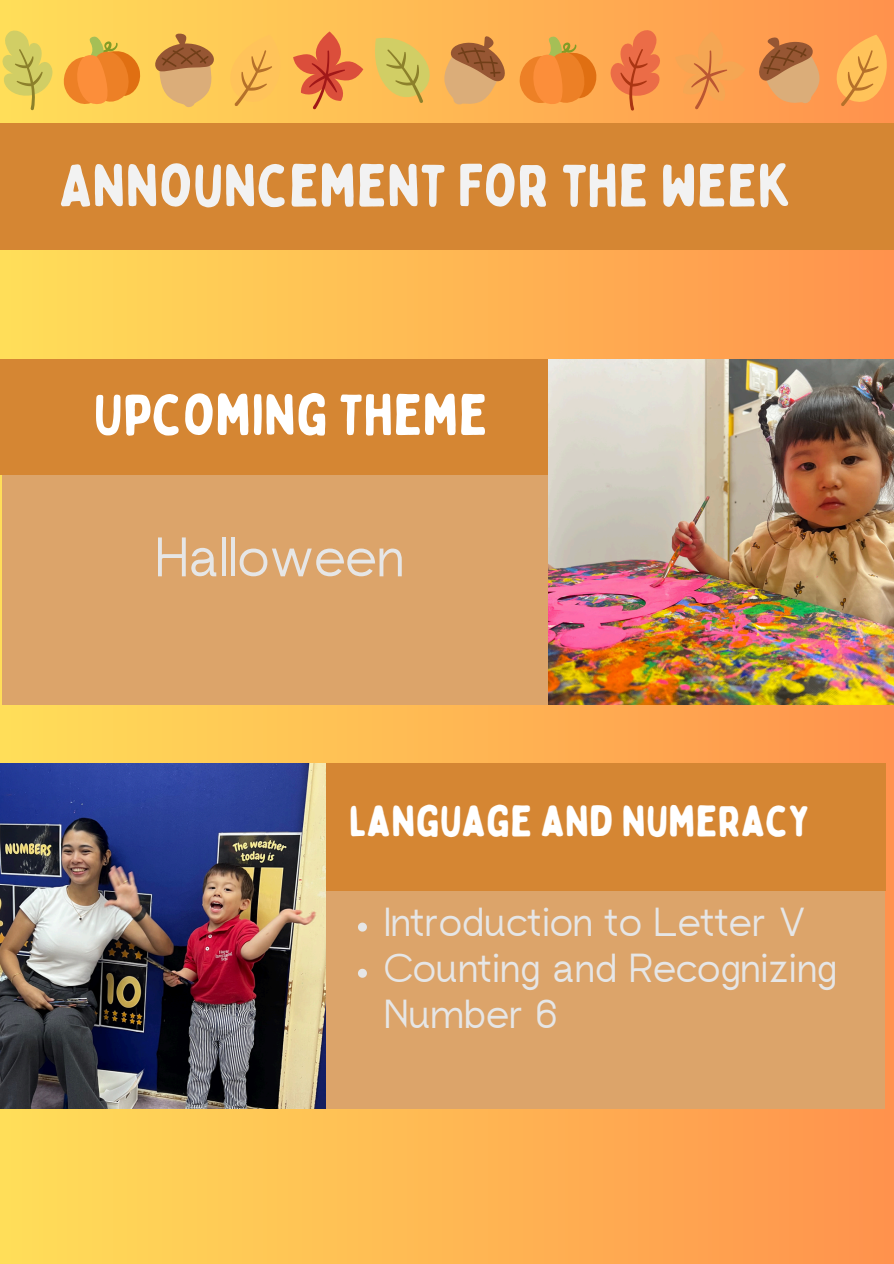
<style>
.page{position:relative;width:894px;height:1264px;background:#fff}
.page>*{position:absolute;margin:0;border:0;box-sizing:border-box;transform-origin:0 0}
.t1{font:59.55px "Bobby Jones Soft";color:#f2f2f2}
.t2{font:57.3px "Bobby Jones Soft";color:#fff}
.t3{font:55.5px "rugratssans";color:#e6e6e6}
.t4{font:43.5px "Bobby Jones Soft";color:#fff}
.t5{font:40.5px/46.2px "rugratssans";color:#e6e6e6}
</style>
<div class="page">
<div style="left:0;top:0;width:893px;height:1263px;background:linear-gradient(to right,#fede59,#ff924d)"></div>
<div style="left:0;top:123px;width:893px;height:127px;background:#d58633"></div>
<div style="left:2px;top:367px;width:592px;height:338px;background:#dca46a"></div>
<div style="left:0;top:359px;width:594px;height:115px;background:#d58633"></div>
<div style="left:320px;top:771px;width:565px;height:337px;background:#dca46a"></div>
<div style="left:320px;top:763px;width:565px;height:127px;background:#d58633"></div>
<img style="left:548px;top:359px;width:345px;height:346px">
<img style="left:0;top:763px;width:325px;height:345px">
<svg style="left:358px;top:922px;width:9px;height:9px"></svg>
<svg style="left:358px;top:968px;width:9px;height:9px"></svg>
<svg style="left:0;top:27px;width:53px;height:83px;background:#e2cf5b"></svg>
<svg style="left:675px;top:31px;width:70px;height:78px;background:#f79e4f"></svg>
<svg style="left:62px;top:36px;width:81px;height:71px;background:#f2a53d"></svg>
<svg style="left:609px;top:27px;width:53px;height:84px;background:#f08548"></svg>
<svg style="left:518px;top:36px;width:80px;height:69px;background:#f1953a"></svg>
<svg style="left:151px;top:31px;width:212px;height:80px;background:#eba851"></svg>
<svg style="left:369px;top:31px;width:138px;height:76px;background:#dfad56"></svg>
<svg style="left:754px;top:35px;width:139px;height:76px;background:#ea9a51"></svg>
<h1 class="t1" style="left:60px;top:148px;width:734px">ANNOUNCEMENT FOR THE WEEK</h1>
<p class="t2" style="left:94px;top:379px;width:395px">UPCOMING THEME</p>
<p class="t3" style="left:155px;top:537px;width:250px">Halloween</p>
<p class="t4" style="left:349px;top:794px;width:463px">LANGUAGE AND NUMERACY</p>
<h1 class="t5" style="left:384px;top:902px;width:423px">Introduction to Letter V</h1>
<p class="t5" style="left:384px;top:949px;width:454px">Counting and Recognizing<br>Number 6</p>
</div>
